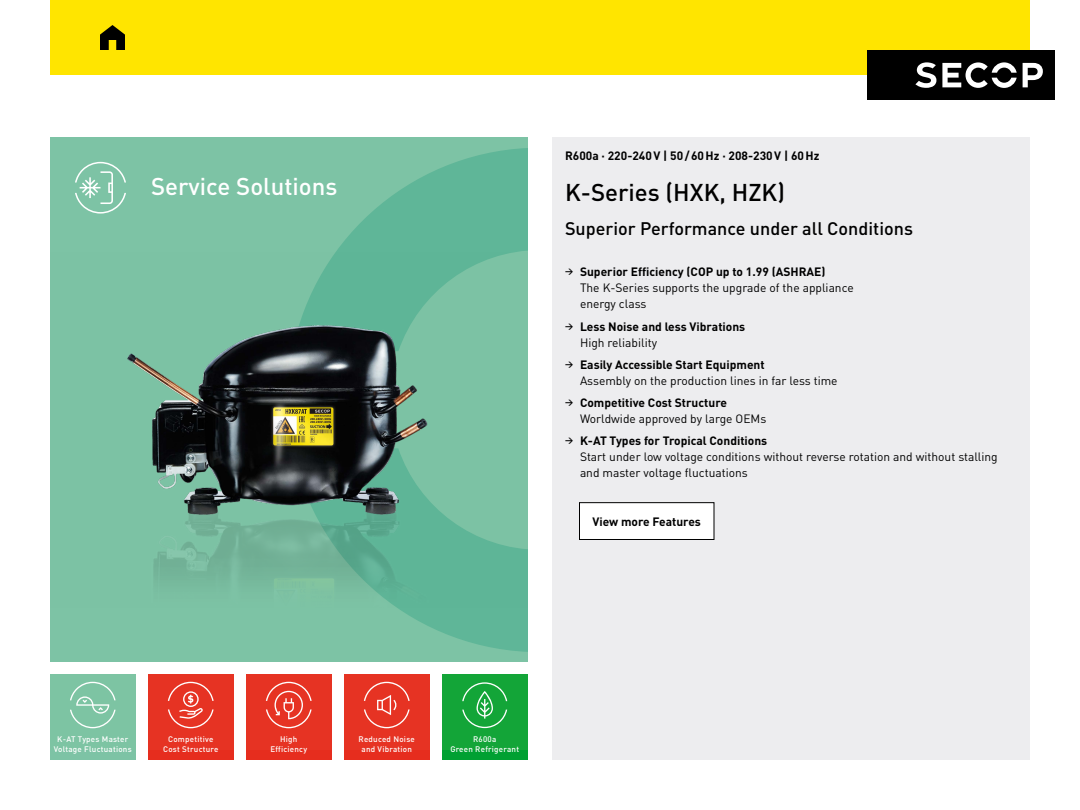
<style>
.page{position:relative;width:1080px;height:810px;background:#fff}
.page>*{position:absolute;margin:0;border:0;box-sizing:border-box;transform-origin:0 0}
.t1{font:500 24px "DIN";color:#000}
.t2{font:500 24px "DIN";color:#fff}
.t3{font:500 18px "DIN";color:#000}
.t4{font:12px/16px "DIN";color:#000}
.t5{font:700 12px/16px "DIN";color:#000}
.t6{font:500 8px/10px "DIN";letter-spacing:.03em;color:#fff;text-align:center}
.s1{font-weight:700}
.s2{font-weight:400}
</style>
<div class="page">
<div style="left:50px;top:0;width:980px;height:75px;background:#ffe500"></div>
<div style="left:867px;top:50px;width:188px;height:50px;background:#000"></div>
<svg style="left:915px;top:62px;width:128px;height:26px"></svg>
<svg style="left:100px;top:25px;width:25px;height:25px"></svg>
<div style="left:50px;top:138px;width:478px;height:524px;background:#7dc3a5"></div>
<svg style="left:336px;top:148px;width:192px;height:504px;fill:#5fb698"></svg>
<div style="left:552px;top:138px;width:478px;height:622px;background:#ededef"></div>
<img style="left:127px;top:252px;width:401px;height:356px">
<div style="left:50px;top:674px;width:86px;height:86px;background:#7dc3a5"></div>
<svg style="left:70px;top:682px;width:46px;height:46px"></svg>
<div style="left:148px;top:674px;width:86px;height:86px;background:#e62d1e"></div>
<div style="left:148px;top:674px;width:86px;height:76px;background:#e63323"></div>
<svg style="left:168px;top:682px;width:46px;height:46px"></svg>
<div style="left:344px;top:674px;width:86px;height:86px;background:#e62d1e"></div>
<div style="left:344px;top:674px;width:86px;height:76px;background:#e63323"></div>
<svg style="left:364px;top:682px;width:46px;height:46px"></svg>
<div style="left:442px;top:674px;width:86px;height:86px;background:#00a032"></div>
<div style="left:442px;top:674px;width:86px;height:76px;background:#13a538"></div>
<svg style="left:462px;top:682px;width:45px;height:46px"></svg>
<div style="left:246px;top:674px;width:86px;height:86px;background:#e62d1e"></div>
<div style="left:246px;top:674px;width:86px;height:76px;background:#e63323"></div>
<svg style="left:266px;top:682px;width:46px;height:46px"></svg>
<svg style="left:75px;top:162px;width:51px;height:52px"></svg>
<div style="left:580px;top:503px;width:134px;height:36px;background:#fff"></div>
<div style="left:579px;top:502px;width:135px;height:38px;border:1px solid #000"></div>
<p class="t2" style="left:151px;top:171px;width:188px">Service Solutions</p>
<p class="t5" style="left:565px;top:147px;width:256px">R600a · 220-240V | 50/60Hz · 208-230V | 60Hz</p>
<p class="t1" style="left:565px;top:177px;width:222px">K-Series (HXK, HZK)</p>
<p class="t3" style="left:565px;top:217px;width:350px">Superior Performance under all Conditions</p>
<p class="t4" style="left:580px;top:264px;width:275px;text-indent:-15px"><sup>&gt;</sup> <span class="s1">Superior Efficiency (COP up to 1.99 (ASHRAE)<br></span>The K-Series supports the upgrade of the appliance energy class</p>
<p class="t5" style="left:580px;top:318px;width:167px;text-indent:-15px"><sup>&gt;</sup> Less Noise and less Vibrations<br><span class="s2">High reliability</span></p>
<p class="t4" style="left:580px;top:356px;width:259px;text-indent:-15px"><sup>&gt;</sup> <span class="s1">Easily Accessible Start Equipment<br></span>Assembly on the production lines in far less time</p>
<p class="t4" style="left:580px;top:395px;width:188px;text-indent:-15px"><sup>&gt;</sup> <span class="s1">Competitive Cost Structure<br></span>Worldwide approved by large OEMs</p>
<p class="t4" style="left:580px;top:433px;width:419px;text-indent:-15px"><sup>&gt;</sup> <span class="s1">K-AT Types for Tropical Conditions<br></span>Start under low voltage conditions without reverse rotation and without stalling and master voltage fluctuations</p>
<p class="t5" style="left:592px;top:513px;width:110px">View more Features</p>
<p class="t6" style="left:57px;top:734px;width:73px">K-AT Types Master</p>
<p class="t6" style="left:54px;top:744px;width:79px">Voltage Fluctuations</p>
<p class="t6" style="left:163px;top:734px;width:57px">Competitive<br>Cost Structure</p>
<p class="t6" style="left:359px;top:734px;width:58px">Reduced Noise</p>
<p class="t6" style="left:280px;top:734px;width:19px">High</p>
<p class="t6" style="left:270px;top:744px;width:38px">Efficiency</p>
<p class="t6" style="left:362px;top:744px;width:52px">and Vibration</p>
<p class="t6" style="left:473px;top:734px;width:25px">R600a</p>
<p class="t6" style="left:450px;top:744px;width:70px">Green Refrigerant</p>
</div>
